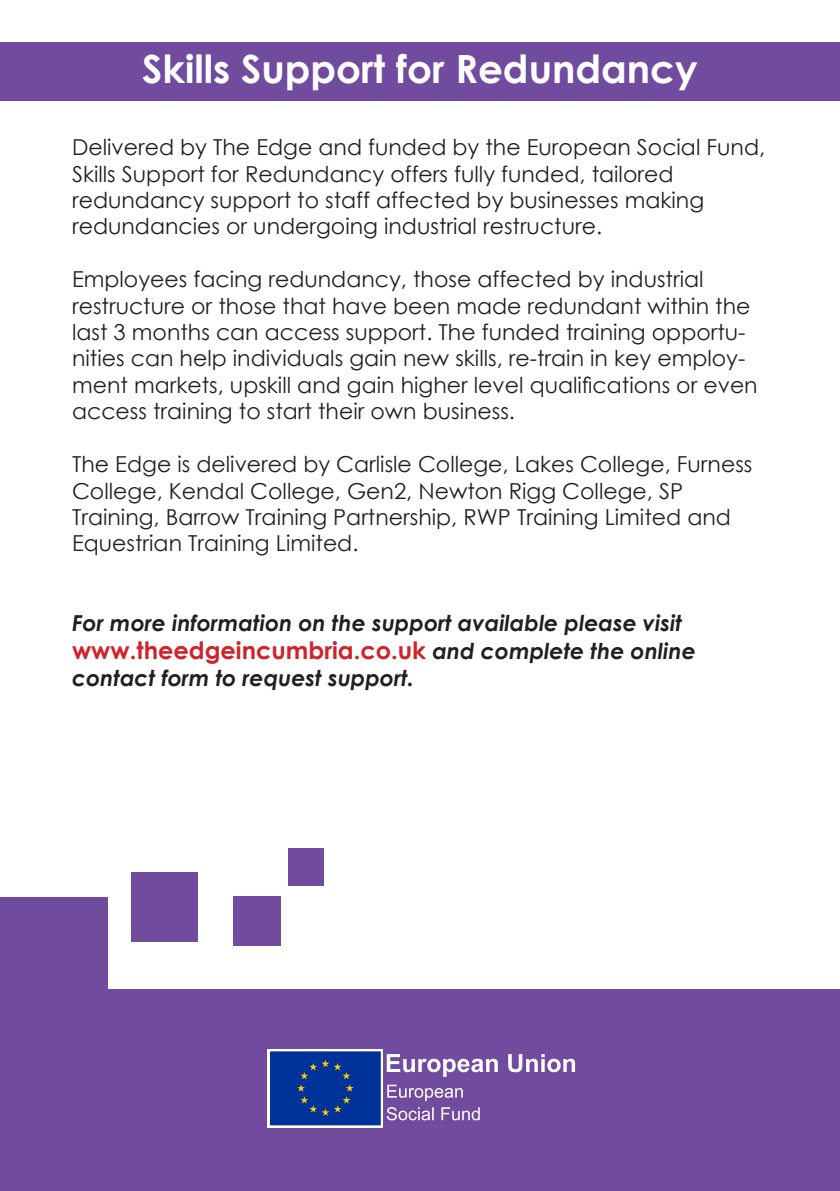
<style>
.page{position:relative;width:840px;height:1191px;background:#fff}
.page>*{position:absolute;margin:0;border:0;box-sizing:border-box;transform-origin:0 0}
.t1{font:700 39px "Century Gothic";color:#fff}
.t2{font:700 24px "Century Gothic";color:#d1232a}
.t3{font:22px/26.4px "Century Gothic";color:#231f20}
.t4{font:italic 700 22px "Century Gothic";color:#231f20}
.s1{font-style:italic;font-size:22px;color:#231f20}
</style>
<div class="page">
<div style="left:0;top:42px;width:839px;height:58px;background:#714b9e"></div>
<div style="left:0;top:989px;width:839px;height:202px;background:#714b9e"></div>
<svg style="left:386px;top:1054px;width:188px;height:23px"></svg>
<svg style="left:387px;top:1084px;width:75px;height:17px"></svg>
<svg style="left:386px;top:1107px;width:93px;height:13px"></svg>
<svg style="left:267px;top:1049px;width:116px;height:78px"></svg>
<div style="left:270px;top:1051px;width:110px;height:73px;background:#039"></div>
<div style="left:270px;top:1051px;width:110px;height:74px;border:1px solid #039"></div>
<svg style="left:297px;top:1060px;width:56px;height:55px"></svg>
<div style="left:0;top:897px;width:108px;height:114px;background:#714b9e"></div>
<div style="left:131px;top:872px;width:66px;height:69px;background:#714b9e"></div>
<div style="left:233px;top:896px;width:47px;height:49px;background:#714b9e"></div>
<div style="left:288px;top:848px;width:35px;height:38px;background:#714b9e"></div>
<p class="t1" style="left:142px;top:39px;width:556px">Skills Support for Redundancy</p>
<p class="t3" style="left:72px;top:134px;width:694px">Delivered by The Edge and funded by the European Social Fund,<br>Skills Support for Redundancy offers fully funded, tailored</p>
<p class="t3" style="left:72px;top:186px;width:633px">redundancy support to staff affected by businesses making</p>
<p class="t3" style="left:72px;top:213px;width:531px">redundancies or undergoing industrial restructure.</p>
<p class="t3" style="left:72px;top:266px;width:686px">Employees facing redundancy, those affected by industrial restructure or those that have been made redundant within the last 3 months can access support. The funded training opportu&shy;nities can help individuals gain new skills, re-train in key employ&shy;ment markets, upskill and gain higher level qualifications or even</p>
<p class="t3" style="left:72px;top:398px;width:444px">access training to start their own business.</p>
<p class="t3" style="left:72px;top:450px;width:681px">The Edge is delivered by Carlisle College, Lakes College, Furness<br>College, Kendal College, Gen2, Newton Rigg College, SP</p>
<p class="t3" style="left:72px;top:503px;width:660px">Training, Barrow Training Partnership, RWP Training Limited and<br>Equestrian Training Limited.</p>
<p class="t4" style="left:72px;top:606px;width:611px">For more information on the support available please visit</p>
<p class="t2" style="left:72px;top:632px;width:625px">www.theedgeincumbria.co.uk <span class="s1">and complete the online</span></p>
<p class="t4" style="left:72px;top:661px;width:343px">contact form to request support.</p>
</div>
